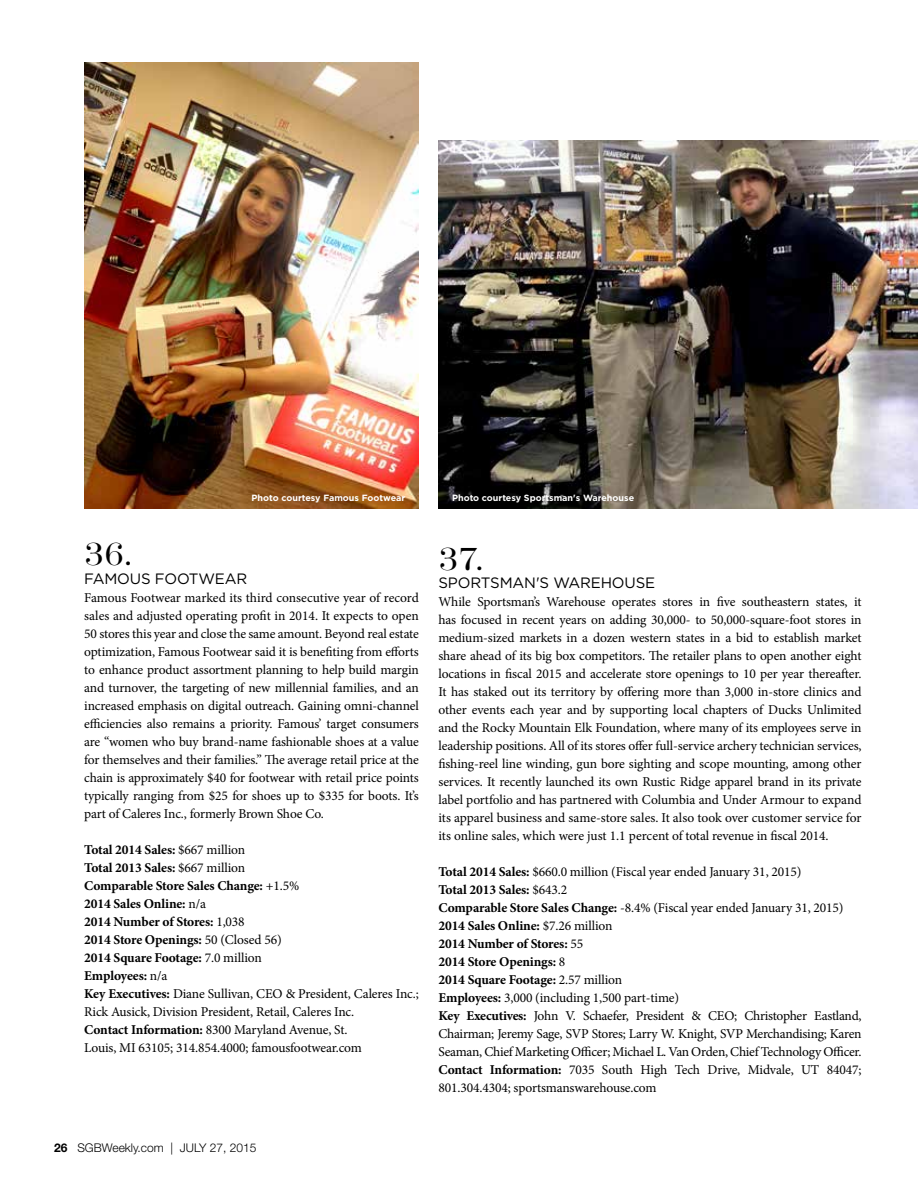
<style>
.page{position:relative;width:918px;height:1188px;background:#fff}
.page>*{position:absolute;margin:0;border:0;box-sizing:border-box;transform-origin:0 0}
.t1{font:300 33px "Modern No 216";color:#000}
.t2{font:15px "Gotham";letter-spacing:-.01em;color:#000}
.t3{font:13.5px/18px "Minion Pro";letter-spacing:-.015em;color:#000;text-align:justify}
.t4{font:300 12px "Helvetica Neue";color:#000}
.t5{font:700 9px "Gotham";color:#fff}
.s1{font-weight:700}
</style>
<div class="page">
<img style="left:85px;top:63px;width:334px;height:445px">
<img style="left:438px;top:141px;width:480px;height:367px">
<p class="t5" style="left:252px;top:492px;width:155px">Photo courtesy Famous Footwear</p>
<p class="t5" style="left:452px;top:492px;width:184px">Photo courtesy Sportsman's Warehouse</p>
<h1 class="t1" style="left:84px;top:536px;width:50px">36.</h1>
<p class="t2" style="left:84px;top:569px;width:165px">FAMOUS FOOTWEAR</p>
<p class="t3" style="left:84px;top:589px;width:336px">Famous Footwear marked its third consecutive year of record sales and adjusted operating profit in 2014. It expects to open 50 stores this year and close the same amount. Beyond real estate optimization, Famous Footwear said it is benefiting from efforts to enhance product assortment planning to help build margin and turnover, the targeting of new millennial families, and an increased emphasis on digital outreach. Gaining omni-channel efficiencies also remains a priority. Famous’ target consumers are “women who buy brand-name fashionable shoes at a value for themselves and their families.” The average retail price at the chain is approximately $40 for footwear with retail price points typically ranging from $25 for shoes up to $335 for boots. It’s part of Caleres Inc., formerly Brown Shoe Co.</p>
<p class="t3" style="left:84px;top:841px;width:336px;text-align:left"><span class="s1">Total 2014 Sales:</span> $667 million<br><span class="s1">Total 2013 Sales:</span> $667 million<br><span class="s1">Comparable Store Sales Change:</span> +1.5%<br><span class="s1">2014 Sales Online:</span> n/a<br><span class="s1">2014 Number of Stores:</span> 1,038<br><span class="s1">2014 Store Openings:</span> 50 (Closed 56)<br><span class="s1">2014 Square Footage:</span> 7.0 million<br><span class="s1">Employees:</span> n/a<br><span class="s1">Key Executives:</span> Diane Sullivan, CEO &amp; President, Caleres Inc.; Rick Ausick, Division President, Retail, Caleres Inc.<br><span class="s1">Contact Information:</span> 8300 Maryland Avenue, St.<br>Louis, MI 63105; 314.854.4000; famousfootwear.com</p>
<p class="t4" style="left:54px;top:1140px;width:204px"><span class="s1">26</span> SGBWeekly.com | JULY 27, 2015</p>
<h1 class="t1" style="left:438px;top:540px;width:47px">37.</h1>
<p class="t2" style="left:438px;top:573px;width:218px">SPORTSMAN'S WAREHOUSE</p>
<p class="t3" style="left:438px;top:593px;width:425px">While Sportsman’s Warehouse operates stores in five southeastern states, it has focused in recent years on adding 30,000- to 50,000-square-foot stores in medium-sized markets in a dozen western states in a bid to establish market share ahead of its big box competitors. The retailer plans to open another eight locations in fiscal 2015 and accelerate store openings to 10 per year thereafter.<br>It has staked out its territory by offering more than 3,000 in-store clinics and other events each year and by supporting local chapters of Ducks Unlimited and the Rocky Mountain Elk Foundation, where many of its employees serve in leadership positions. All of its stores offer full-service archery technician services, fishing-reel line winding, gun bore sighting and scope mounting, among other services. It recently launched its own Rustic Ridge apparel brand in its private label portfolio and has partnered with Columbia and Under Armour to expand its apparel business and same-store sales. It also took over customer service for its online sales, which were just 1.1 percent of total revenue in fiscal 2014.</p>
<p class="t3" style="left:438px;top:863px;width:425px;text-align:left"><span class="s1">Total 2014 Sales:</span> $660.0 million (Fiscal year ended January 31, 2015)<br><span class="s1">Total 2013 Sales:</span> $643.2<br><span class="s1">Comparable Store Sales Change:</span> -8.4% (Fiscal year ended January 31, 2015)<br><span class="s1">2014 Sales Online:</span> $7.26 million<br><span class="s1">2014 Number of Stores:</span> 55<br><span class="s1">2014 Store Openings:</span> 8<br><span class="s1">2014 Square Footage:</span> 2.57 million<br><span class="s1">Employees:</span> 3,000 (including 1,500 part-time)<br><span class="s1">Key Executives:</span> John V. Schaefer, President &amp; CEO; Christopher Eastland, Chairman; Jeremy Sage, SVP Stores; Larry W. Knight, SVP Merchandising; Karen Seaman, Chief Marketing Officer; Michael L. Van Orden, Chief Technology Officer.<br><span class="s1">Contact Information:</span> 7035 South High Tech Drive, Midvale, UT 84047; 801.304.4304; sportsmanswarehouse.com</p>
</div>
